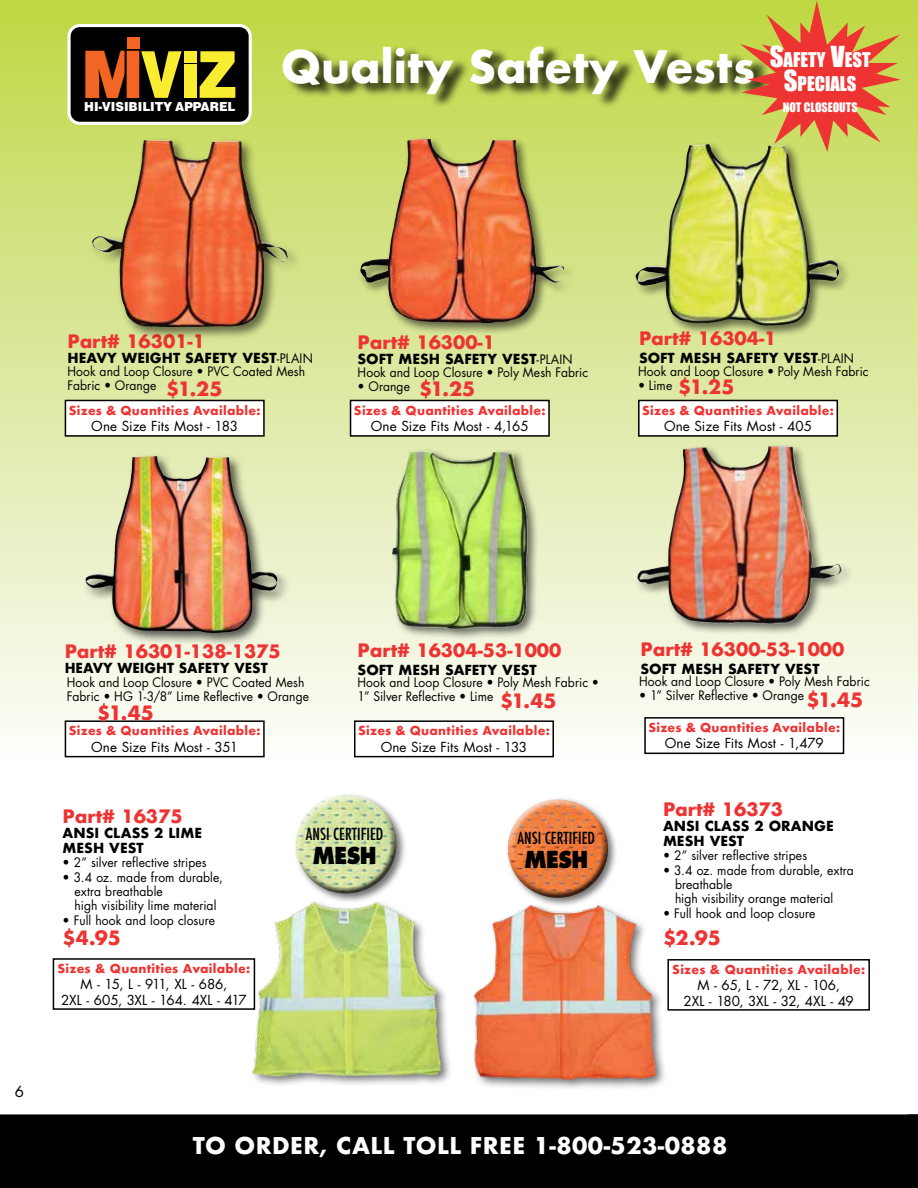
<style>
.page{position:relative;width:918px;height:1188px;background:#fff}
.page>*{position:absolute;margin:0;border:0;box-sizing:border-box;transform-origin:0 0}
.t1{font:700 43.5px "Futura";color:#fff}
.t2{font:800 22.8px "Futura";letter-spacing:-.025em;color:#000;scale:.9 1}
.t3{font:700 22.5px "Futura";letter-spacing:.02em;color:#fff}
.t4{font:700 19.2px "Futura";letter-spacing:-.005em;color:#ee3433}
.t5{font:18.6px/24px "Impact";color:#fff;text-align:center}
.t6{font:700 18px "Futura";color:#ee3433}
.t7{font:500 condensed 16.2px "Futura";color:#000}
.t8{font:15px "Futura";color:#000}
.t9{font:13.5px/16.2px "Futura";color:#000;text-align:center}
.t10{font:700 13.5px/15px "Futura";color:#000}
.t11{font:12.75px/14.2px "Futura";letter-spacing:.005em;color:#000;scale:.95 1}
.t12{font:900 12.45px "Helvetica";color:#fff;scale:.95 1}
.t13{font:700 12px "Futura";letter-spacing:.025em;color:#ee3433}
.t14{font:12px "Impact";color:#fff}
.s1{font-size:26.55px}
.s2{font-weight:400;font-size:12.75px}
</style>
<div class="page">
<div style="left:0;top:0;width:918px;height:756px;background:linear-gradient(to bottom,#bfd646,#fbfcfb)"></div>
<div style="left:285px;top:44px;width:487px;height:65px;background:#000;opacity:.75"></div>
<div style="left:69px;top:26px;width:181px;height:97px;background:#000;border-radius:11px"></div>
<div style="left:68px;top:24px;width:184px;height:101px;border:3px solid #fff;border-radius:11px"></div>
<svg style="left:85px;top:51px;width:97px;height:47px"></svg>
<div style="left:184px;top:65px;width:13px;height:33px;background:#f9ed32"></div>
<svg style="left:200px;top:51px;width:35px;height:47px"></svg>
<hr style="left:125px;top:29px;width:2px;height:71px;background:#000">
<div style="left:184px;top:51px;width:13px;height:12px;background:#f9ed32"></div>
<div style="left:127px;top:38px;width:12px;height:11px;background:#f26522"></div>
<div style="left:633px;top:141px;width:218px;height:196px;background:#000;opacity:.55"></div>
<img style="left:673px;top:137px;width:37px;height:71px">
<div style="left:358px;top:136px;width:218px;height:199px;background:#000;opacity:.55"></div>
<img style="left:389px;top:137px;width:129px;height:121px">
<div style="left:89px;top:136px;width:212px;height:205px;background:#000;opacity:.55"></div>
<img style="left:125px;top:140px;width:21px;height:89px">
<div style="left:635px;top:443px;width:218px;height:193px;background:#000;opacity:.55"></div>
<svg style="left:766px;top:446px;width:11px;height:9px"></svg>
<div style="left:390px;top:448px;width:149px;height:193px;background:#000;opacity:.55"></div>
<img style="left:393px;top:451px;width:142px;height:178px">
<div style="left:82px;top:447px;width:209px;height:199px;background:#000;opacity:.65"></div>
<img style="left:91px;top:445px;width:66px;height:29px">
<div style="left:472px;top:903px;width:196px;height:188px;background:#000;opacity:.55"></div>
<img style="left:472px;top:903px;width:190px;height:182px">
<div style="left:505px;top:796px;width:114px;height:113px;background:#000;opacity:.55"></div>
<div style="left:506px;top:798px;width:101px;height:77px;background:#fff;opacity:.75"></div>
<div style="left:507px;top:815px;width:102px;height:85px;background:#000;opacity:.75"></div>
<svg style="left:706px;top:0;width:212px;height:195px;background:#cba950"></svg>
<div style="left:65px;top:400px;width:199px;height:36px;background:#fff"></div>
<div style="left:65px;top:400px;width:200px;height:37px;border:2px solid #000"></div>
<div style="left:0;top:1114px;width:908px;height:74px;background:#000"></div>
<svg style="left:908px;top:1114px;width:10px;height:74px"></svg>
<img style="left:251px;top:904px;width:197px;height:181px">
<div style="left:293px;top:792px;width:114px;height:112px;background:#000;opacity:.55"></div>
<div style="left:294px;top:793px;width:101px;height:78px;background:#fff;opacity:.75"></div>
<div style="left:296px;top:811px;width:102px;height:84px;background:#000;opacity:.75"></div>
<div style="left:351px;top:400px;width:198px;height:36px;background:#fff"></div>
<div style="left:350px;top:400px;width:200px;height:37px;border:2px solid #000"></div>
<div style="left:639px;top:400px;width:198px;height:36px;background:#fff"></div>
<div style="left:638px;top:400px;width:200px;height:37px;border:2px solid #000"></div>
<div style="left:65px;top:721px;width:199px;height:36px;background:#fff"></div>
<div style="left:65px;top:720px;width:200px;height:37px;border:2px solid #000"></div>
<div style="left:355px;top:721px;width:198px;height:36px;background:#fff"></div>
<div style="left:354px;top:720px;width:200px;height:37px;border:2px solid #000"></div>
<div style="left:645px;top:718px;width:199px;height:35px;background:#fff"></div>
<div style="left:644px;top:717px;width:200px;height:37px;border:2px solid #000"></div>
<div style="left:667px;top:959px;width:203px;height:52px;border:2px solid #000"></div>
<div style="left:53px;top:959px;width:201px;height:50px;background:#fff"></div>
<div style="left:53px;top:958px;width:202px;height:52px;border:2px solid #000"></div>
<p class="t12" style="left:84px;top:99px;width:161px">HI-VISIBILITY APPAREL</p>
<h1 class="t1" style="left:281px;top:35px;width:476px">Quality Safety Vests</h1>
<h3 class="t5" style="left:770px;top:48px;width:102px"><span class="s1">S</span>AFETY <span class="s1">V</span>EST<br><span class="s1">S</span>PECIALS</h3>
<p class="t14" style="left:783px;top:98px;width:76px">NOT CLOSEOUTS</p>
<h3 class="t6" style="left:639px;top:325px;width:139px">Part# 16304-1</h3>
<p class="t10" style="left:639px;top:351px;width:217px">SOFT MESH SAFETY VEST<span class="s2">-PLAIN</span></p>
<p class="t11" style="left:638px;top:364px;width:244px">Hook and Loop Closure • Poly Mesh Fabric</p>
<p class="t11" style="left:638px;top:378px;width:38px">• Lime</p>
<h3 class="t6" style="left:68px;top:329px;width:139px">Part# 16301-1</h3>
<p class="t10" style="left:68px;top:351px;width:247px">HEAVY WEIGHT SAFETY VEST<span class="s2">-PLAIN</span></p>
<p class="t11" style="left:68px;top:364px;width:252px">Hook and Loop Closure • PVC Coated Mesh<br>Fabric • Orange</p>
<h3 class="t6" style="left:358px;top:330px;width:139px">Part# 16300-1</h3>
<p class="t10" style="left:358px;top:352px;width:217px">SOFT MESH SAFETY VEST<span class="s2">-PLAIN</span></p>
<p class="t11" style="left:358px;top:365px;width:244px">Hook and Loop Closure • Poly Mesh Fabric</p>
<p class="t11" style="left:358px;top:379px;width:57px">• Orange</p>
<h3 class="t4" style="left:166px;top:375px;width:58px">$1.25</h3>
<h3 class="t4" style="left:419px;top:375px;width:58px">$1.25</h3>
<h3 class="t4" style="left:678px;top:372px;width:58px">$1.25</h3>
<p class="t13" style="left:69px;top:402px;width:193px">Sizes &amp; Quantities Available:</p>
<p class="t9" style="left:91px;top:418px;width:148px">One Size Fits Most - 183</p>
<p class="t13" style="left:354px;top:402px;width:193px">Sizes &amp; Quantities Available:</p>
<p class="t9" style="left:371px;top:418px;width:159px">One Size Fits Most - 4,165</p>
<p class="t13" style="left:642px;top:402px;width:193px">Sizes &amp; Quantities Available:</p>
<p class="t9" style="left:664px;top:418px;width:149px">One Size Fits Most - 405</p>
<p class="t8" style="left:15px;top:1081px;width:11px">6</p>
<h3 class="t6" style="left:65px;top:639px;width:218px">Part# 16301-138-1375</h3>
<p class="t10" style="left:65px;top:661px;width:205px">HEAVY WEIGHT SAFETY VEST</p>
<p class="t11" style="left:67px;top:675px;width:257px">Hook and Loop Closure • PVC Coated Mesh<br>Fabric • HG 1-3/8” Lime Reflective • Orange</p>
<h3 class="t4" style="left:97px;top:699px;width:58px">$1.45</h3>
<p class="t13" style="left:69px;top:722px;width:193px">Sizes &amp; Quantities Available:</p>
<p class="t9" style="left:91px;top:738px;width:148px">One Size Fits Most - 351</p>
<h3 class="t6" style="left:641px;top:636px;width:205px">Part# 16300-53-1000</h3>
<p class="t10" style="left:641px;top:662px;width:181px">SOFT MESH SAFETY VEST</p>
<p class="t11" style="left:639px;top:674px;width:244px">Hook and Loop Closure • Poly Mesh Fabric</p>
<p class="t11" style="left:639px;top:688px;width:175px">• 1” Silver Reflective • Orange</p>
<h3 class="t6" style="left:358px;top:637px;width:205px">Part# 16304-53-1000</h3>
<p class="t10" style="left:358px;top:662px;width:181px">SOFT MESH SAFETY VEST</p>
<p class="t11" style="left:357px;top:675px;width:256px">Hook and Loop Closure • Poly Mesh Fabric •<br>1” Silver Reflective • Lime</p>
<h3 class="t4" style="left:500px;top:687px;width:58px">$1.45</h3>
<h3 class="t4" style="left:807px;top:686px;width:58px">$1.45</h3>
<p class="t13" style="left:358px;top:722px;width:193px">Sizes &amp; Quantities Available:</p>
<p class="t9" style="left:381px;top:738px;width:148px">One Size Fits Most - 133</p>
<p class="t13" style="left:648px;top:719px;width:193px">Sizes &amp; Quantities Available:</p>
<p class="t9" style="left:665px;top:735px;width:160px">One Size Fits Most - 1,479</p>
<h3 class="t6" style="left:63px;top:803px;width:122px">Part# 16375</h3>
<p class="t10" style="left:63px;top:825px;width:141px">ANSI CLASS 2 LIME<br>MESH VEST</p>
<p class="t11" style="left:63px;top:855px;width:153px">• 2” silver reflective stripes</p>
<p class="t11" style="left:75px;top:870px;width:157px;text-indent:-12px">• 3.4 oz. made from durable, extra breathable<br>high visibility lime material</p>
<p class="t11" style="left:63px;top:913px;width:162px">• Full hook and loop closure</p>
<h3 class="t4" style="left:63px;top:924px;width:60px">$4.95</h3>
<p class="t13" style="left:58px;top:960px;width:194px">Sizes &amp; Quantities Available:</p>
<p class="t9" style="left:61px;top:976px;width:187px">M - 15, L - 911, XL - 686,<br>2XL - 605, 3XL - 164. 4XL - 417</p>
<p class="t7" style="left:306px;top:823px;width:79px">ANSI CERTIFIED</p>
<h2 class="t2" style="left:313px;top:841px;width:72px">MESH</h2>
<p class="t7" style="left:518px;top:828px;width:79px">ANSI CERTIFIED</p>
<h2 class="t2" style="left:524px;top:846px;width:72px">MESH</h2>
<h3 class="t6" style="left:663px;top:797px;width:122px">Part# 16373</h3>
<p class="t10" style="left:663px;top:819px;width:172px">ANSI CLASS 2 ORANGE<br>MESH VEST</p>
<p class="t11" style="left:663px;top:848px;width:153px">• 2” silver reflective stripes</p>
<p class="t11" style="left:675px;top:863px;width:190px;text-indent:-12px">• 3.4 oz. made from durable, extra breathable<br>high visibility orange material</p>
<p class="t11" style="left:663px;top:906px;width:162px">• Full hook and loop closure</p>
<h3 class="t4" style="left:663px;top:924px;width:59px">$2.95</h3>
<p class="t13" style="left:672px;top:961px;width:194px">Sizes &amp; Quantities Available:</p>
<p class="t9" style="left:683px;top:977px;width:172px">M - 65, L - 72, XL - 106,<br>2XL - 180, 3XL - 32, 4XL - 49</p>
<h3 class="t3" style="left:193px;top:1129px;width:536px">TO ORDER, CALL TOLL FREE 1-800-523-0888</h3>
</div>
